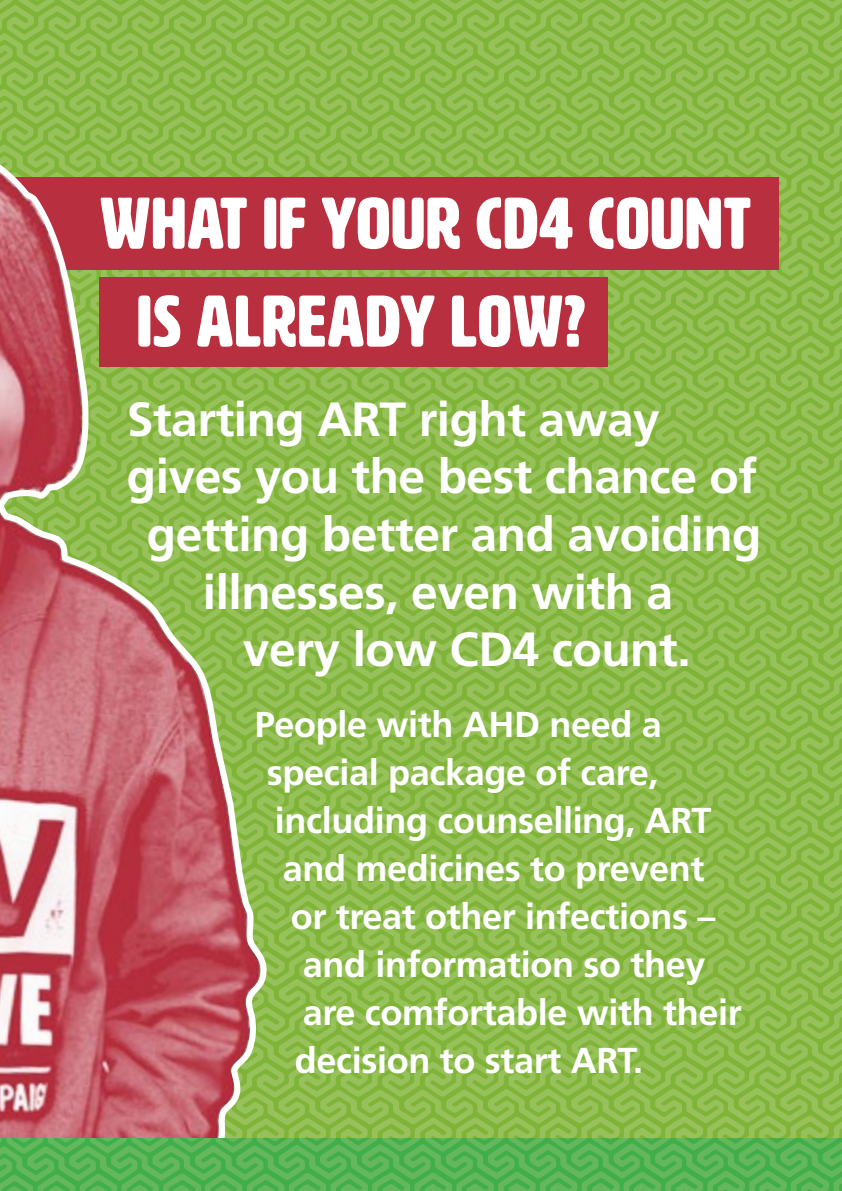
<style>
.page{position:relative;width:842px;height:1191px;background:#fff}
.page>*{position:absolute;margin:0;border:0;box-sizing:border-box;transform-origin:0 0}
.header_1_set_out{font:72px "HWT Artz";letter-spacing:.02em;color:#fff}
.header_1{font:72px "HWT Artz";letter-spacing:.02em;color:#fff}
.body{font:700 48px "Frutiger LT Std";letter-spacing:-.01em;color:#fff}
.body-2{font:700 36px "Frutiger LT Std";letter-spacing:-.01em;color:#fff}
</style>
<div class="page">
<img style="left:0;top:0;width:841px;height:1138px">
<div style="left:0;top:177px;width:778px;height:93px;background:#b82f3f"></div>
<div style="left:99px;top:277px;width:509px;height:90px;background:#b82f3f"></div>
<svg style="left:0;top:130px;width:269px;height:1008px"></svg>
<img style="left:0;top:1138px;width:841px;height:53px">
<p class="header_1_set_out" style="left:100px;top:186px;width:652px">WHAT IF YOUR CD4 COUNT</p>
<p class="header_1" style="left:137px;top:283px;width:449px">IS ALREADY LOW?</p>
<p class="body" style="left:127px;top:391px;width:534px">Starting ART right away</p>
<p class="body" style="left:127px;top:448px;width:631px">gives you the best chance of</p>
<p class="body" style="left:147px;top:506px;width:616px">getting better and avoiding</p>
<p class="body" style="left:203px;top:564px;width:472px">illnesses, even with a</p>
<p class="body" style="left:243px;top:621px;width:449px">very low CD4 count.</p>
<p class="body-2" style="left:255px;top:703px;width:408px">People with AHD need a</p>
<p class="body-2" style="left:267px;top:751px;width:393px">special package of care,</p>
<p class="body-2" style="left:275px;top:799px;width:438px">including counselling, ART</p>
<p class="body-2" style="left:283px;top:847px;width:423px">and medicines to prevent</p>
<p class="body-2" style="left:291px;top:895px;width:426px">or treat other infections –</p>
<p class="body-2" style="left:303px;top:943px;width:404px">and information so they</p>
<p class="body-2" style="left:303px;top:991px;width:440px">are comfortable with their</p>
<p class="body-2" style="left:295px;top:1039px;width:349px">decision to start ART.</p>
</div>
